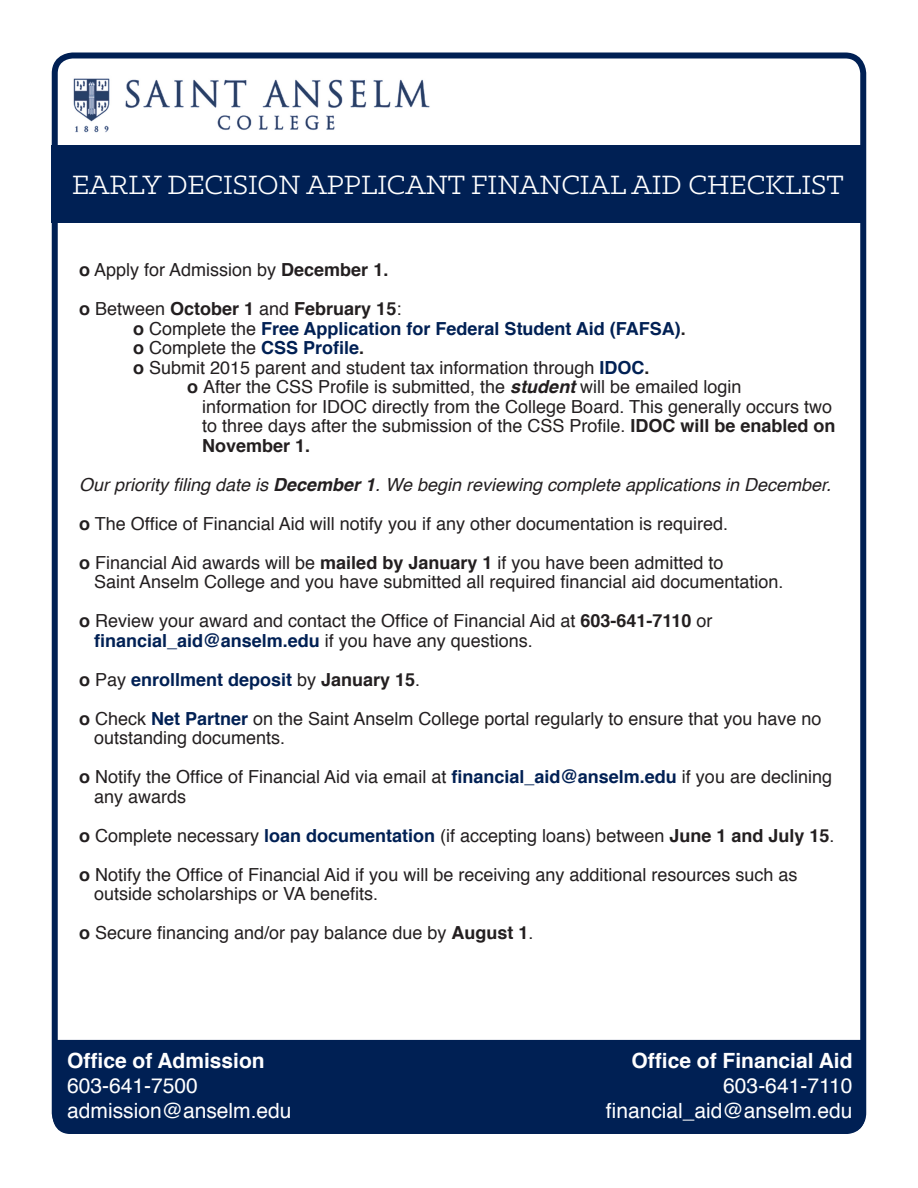
<style>
.page{position:relative;width:918px;height:1188px;background:#fff}
.page>*{position:absolute;margin:0;border:0;box-sizing:border-box;transform-origin:0 0}
.t1{font:30px "Klinic Slab";color:#fff}
.t2{font:21px/25.2px "Helvetica";color:#fff}
.t3{font:700 21px "Helvetica";color:#fff}
.t4{font:18px "Helvetica";color:#231f20}
.t5{font:700 18px "Helvetica";color:#002054}
.t6{font:italic 18px "Helvetica";color:#231f20}
.t7{font:700 18px "Helvetica";color:#231f20}
.s1{font-weight:700}
.s2{font-weight:400}
.s3{color:#231f20}
.s4{font-weight:400;color:#231f20}
.s5{font-weight:700;color:#002054}
.s6{font-weight:700;font-style:italic}
</style>
<div class="page">
<div style="left:57px;top:1040px;width:802px;height:94px;background:#002054"></div>
<div style="left:52px;top:52px;width:814px;height:1082px;border:6px solid #002054;border-radius:18px"></div>
<div style="left:52px;top:146px;width:812px;height:77px;background:#002054"></div>
<img style="left:73px;top:78px;width:357px;height:54px">
<p class="t1" style="left:72px;top:165px;width:773px">EARLY DECISION APPLICANT FINANCIAL AID CHECKLIST</p>
<p class="t4" style="left:79px;top:256px;width:311px"><span class="s1">o</span> Apply for Admission by <span class="s1">December 1.</span></p>
<p class="t7" style="left:79px;top:294px;width:324px">o <span class="s2">Between</span> October 1 <span class="s2">and</span> February 15<span class="s2">:</span></p>
<p class="t5" style="left:133px;top:314px;width:554px"><span class="s3">o</span> <span class="s4">Complete the</span> Free Application for Federal Student Aid (FAFSA)<span class="s3">.</span></p>
<p class="t4" style="left:133px;top:334px;width:233px"><span class="s1">o</span> Complete the <span class="s5">CSS Profile</span><span class="s1">.</span></p>
<p class="t4" style="left:133px;top:353px;width:518px"><span class="s1">o</span> Submit 2015 parent and student tax information through <span class="s5">IDOC</span><span class="s1">.</span></p>
<p class="t4" style="left:187px;top:373px;width:556px"><span class="s1">o</span> After the CSS Profile is submitted, the <span class="s6">student</span> will be emailed login</p>
<p class="t4" style="left:202px;top:392px;width:631px">information for IDOC directly from the College Board. This generally occurs two</p>
<p class="t4" style="left:202px;top:412px;width:635px">to three days after the submission of the CSS Profile. <span class="s1">IDOC will be enabled on</span></p>
<p class="t7" style="left:202px;top:431px;width:110px">November 1.</p>
<p class="t6" style="left:79px;top:470px;width:754px">Our priority filing date is <span class="s1">December 1</span>. We begin reviewing complete applications in December.</p>
<p class="t4" style="left:79px;top:509px;width:650px"><span class="s1">o</span> The Office of Financial Aid will notify you if any other documentation is required.</p>
<p class="t4" style="left:79px;top:548px;width:646px"><span class="s1">o</span> Financial Aid awards will be <span class="s1">mailed by January 1</span> if you have been admitted to</p>
<p class="t4" style="left:94px;top:568px;width:691px">Saint Anselm College and you have submitted all required financial aid documentation.</p>
<p class="t4" style="left:79px;top:607px;width:635px"><span class="s1">o</span> Review your award and contact the Office of Financial Aid at <span class="s1">603-641-7110</span> or</p>
<p class="t5" style="left:94px;top:626px;width:440px">financial_aid@anselm.edu <span class="s4">if you have any questions.</span></p>
<p class="t5" style="left:79px;top:665px;width:343px"><span class="s3">o</span> <span class="s4">Pay</span> enrollment deposit <span class="s4">by</span> <span class="s3">January 15</span><span class="s4">.</span></p>
<p class="t4" style="left:79px;top:704px;width:744px"><span class="s1">o</span> Check <span class="s5">Net Partner</span> on the Saint Anselm College portal regularly to ensure that you have no</p>
<p class="t4" style="left:94px;top:724px;width:193px">outstanding documents.</p>
<p class="t4" style="left:79px;top:763px;width:754px"><span class="s1">o</span> Notify the Office of Financial Aid via email at <span class="s5">financial_aid@anselm.edu</span> if you are declining</p>
<p class="t4" style="left:94px;top:782px;width:94px">any awards</p>
<p class="t4" style="left:79px;top:821px;width:757px"><span class="s1">o</span> Complete necessary <span class="s5">loan documentation</span> (if accepting loans) between <span class="s1">June 1 and July 15</span>.</p>
<p class="t4" style="left:79px;top:860px;width:720px"><span class="s1">o</span> Notify the Office of Financial Aid if you will be receiving any additional resources such as</p>
<p class="t4" style="left:94px;top:880px;width:285px">outside scholarships or VA benefits.</p>
<p class="t4" style="left:79px;top:919px;width:456px"><span class="s1">o</span> Secure financing and/or pay balance due by <span class="s1">August 1</span>.</p>
<p class="t3" style="left:67px;top:1043px;width:199px">Office of Admission</p>
<p class="t2" style="left:67px;top:1074px;width:226px">603-641-7500 admission@anselm.edu</p>
<p class="t3" style="left:632px;top:1043px;width:222px">Office of Financial Aid</p>
<p class="t2" style="left:606px;top:1074px;width:248px;text-align:right">603-641-7110 financial_aid@anselm.edu</p>
</div>
